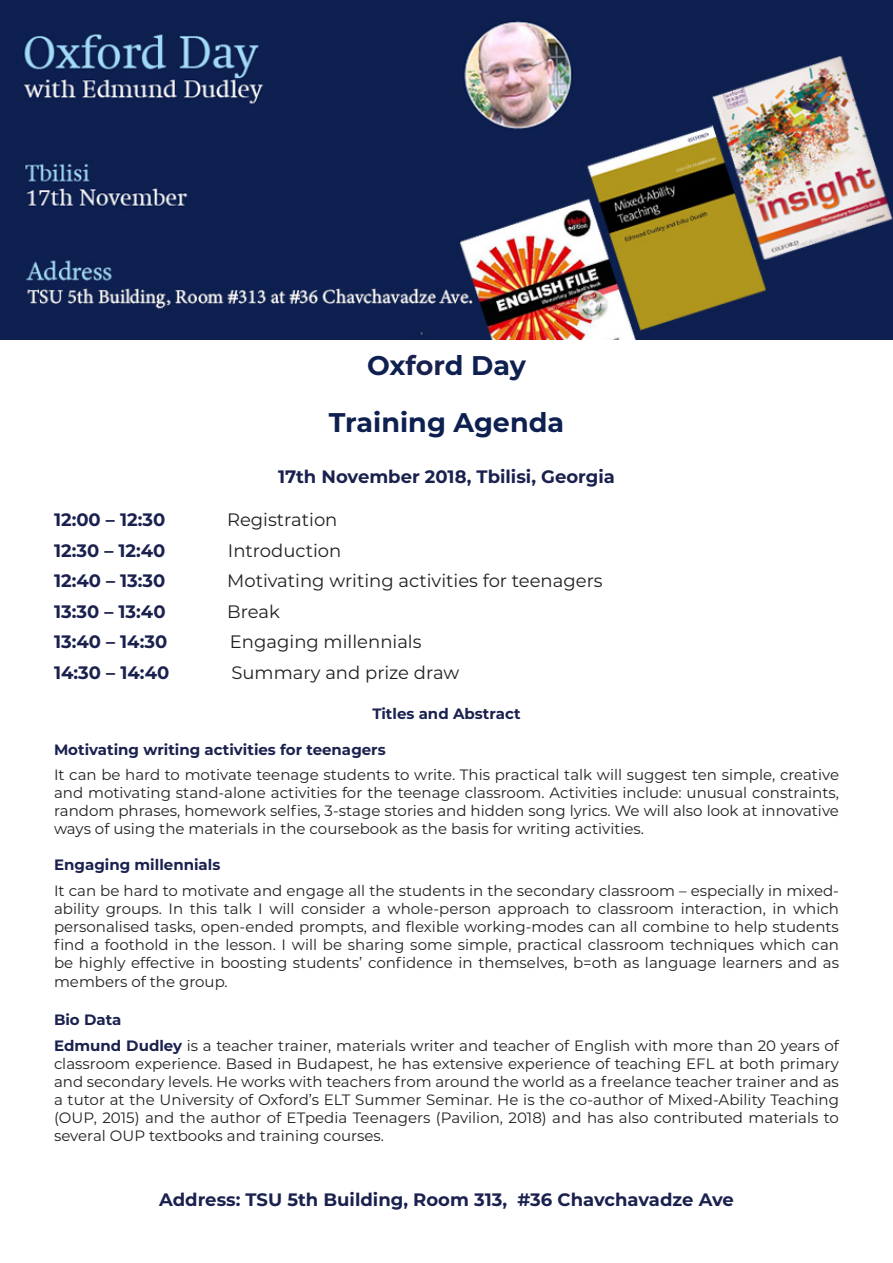
<style>
.page{position:relative;width:893px;height:1263px;background:#fff}
.page>*{position:absolute;margin:0;border:0;box-sizing:border-box;transform-origin:0 0}
.t1{font:700 27px "Montserrat";color:#0e2050}
.t2{font:700 18px "Montserrat";color:#1a214e}
.t3{font:18px "Montserrat";color:#231f20}
.t4{font:15px/18px "Montserrat";color:#231f20;text-align:justify}
.t5{font:700 15px "Montserrat";color:#1a214e}
.s1{color:#1a214e}
.s2{font-weight:700;color:#1a214e}
</style>
<div class="page">
<img style="left:0;top:0;width:893px;height:340px">
<p class="t1" style="left:367px;top:346px;width:160px">Ox<span class="s1">for</span>d Day</p>
<p class="t1" style="left:329px;top:403px;width:237px">Training Agenda</p>
<p class="t2" style="left:278px;top:463px;width:338px">17th November 2018, Tbilisi, Georgia</p>
<p class="t2" style="left:54px;top:506px;width:113px">12:00 – 12:30</p>
<p class="t3" style="left:227px;top:507px;width:112px">Registration</p>
<p class="t2" style="left:54px;top:537px;width:113px">12:30 – 12:40</p>
<p class="t3" style="left:228px;top:538px;width:115px">Introduction</p>
<p class="t2" style="left:54px;top:568px;width:113px">12:40 – 13:30</p>
<p class="t3" style="left:227px;top:568px;width:377px">Motivating writing activities for teenagers</p>
<p class="t2" style="left:54px;top:598px;width:113px">13:30 – 13:40</p>
<p class="t3" style="left:227px;top:599px;width:54px">Break</p>
<p class="t2" style="left:54px;top:629px;width:115px">13:40 – 14:30</p>
<p class="t3" style="left:230px;top:629px;width:193px">Engaging millennials</p>
<p class="t2" style="left:54px;top:659px;width:117px">14:30 – 14:40</p>
<p class="t3" style="left:231px;top:660px;width:229px">Summary and prize draw</p>
<p class="t5" style="left:372px;top:702px;width:150px">Titles and Abstract</p>
<p class="t5" style="left:54px;top:738px;width:333px">Motivating writing activities for teenagers</p>
<p class="t4" style="left:54px;top:765px;width:787px">It can be hard to motivate teenage students to write. This practical talk will suggest ten simple, creative and motivating stand-alone activities for the teenage classroom. Activities include: unusual constraints, random phrases, homework selfies, 3-stage stories and hidden song lyrics. We will also look at innovative ways of using the materials in the coursebook as the basis for writing activities.</p>
<p class="t5" style="left:54px;top:854px;width:168px">Engaging millennials</p>
<p class="t4" style="left:54px;top:881px;width:786px">It can be hard to motivate and engage all the students in the secondary classroom – especially in mixed&shy;ability groups. In this talk I will consider a whole-person approach to classroom interaction, in which personalised tasks, open-ended prompts, and flexible working-modes can all combine to help students find a foothold in the lesson. I will be sharing some simple, practical classroom techniques which can be highly effective in boosting students’ confidence in themselves, b=oth as language learners and as</p>
<p class="t4" style="left:54px;top:972px;width:175px">members of the group.</p>
<p class="t5" style="left:54px;top:1009px;width:69px">Bio Data</p>
<p class="t4" style="left:54px;top:1036px;width:786px"><span class="s2">Edmund Dudley</span> is a teacher trainer, materials writer and teacher of English with more than 20 years of classroom experience. Based in Budapest, he has extensive experience of teaching EFL at both primary and secondary levels. He works with teachers from around the world as a freelance teacher trainer and as a tutor at the University of Oxford’s ELT Summer Seminar. He is the co-author of Mixed-Ability Teaching (OUP, 2015) and the author of ETpedia Teenagers (Pavilion, 2018) and has also contributed materials to several OUP textbooks and training courses.</p>
<p class="t2" style="left:159px;top:1186px;width:576px">Address: TSU 5th Building, Room 313, #36 Chavchavadze Ave</p>
</div>
